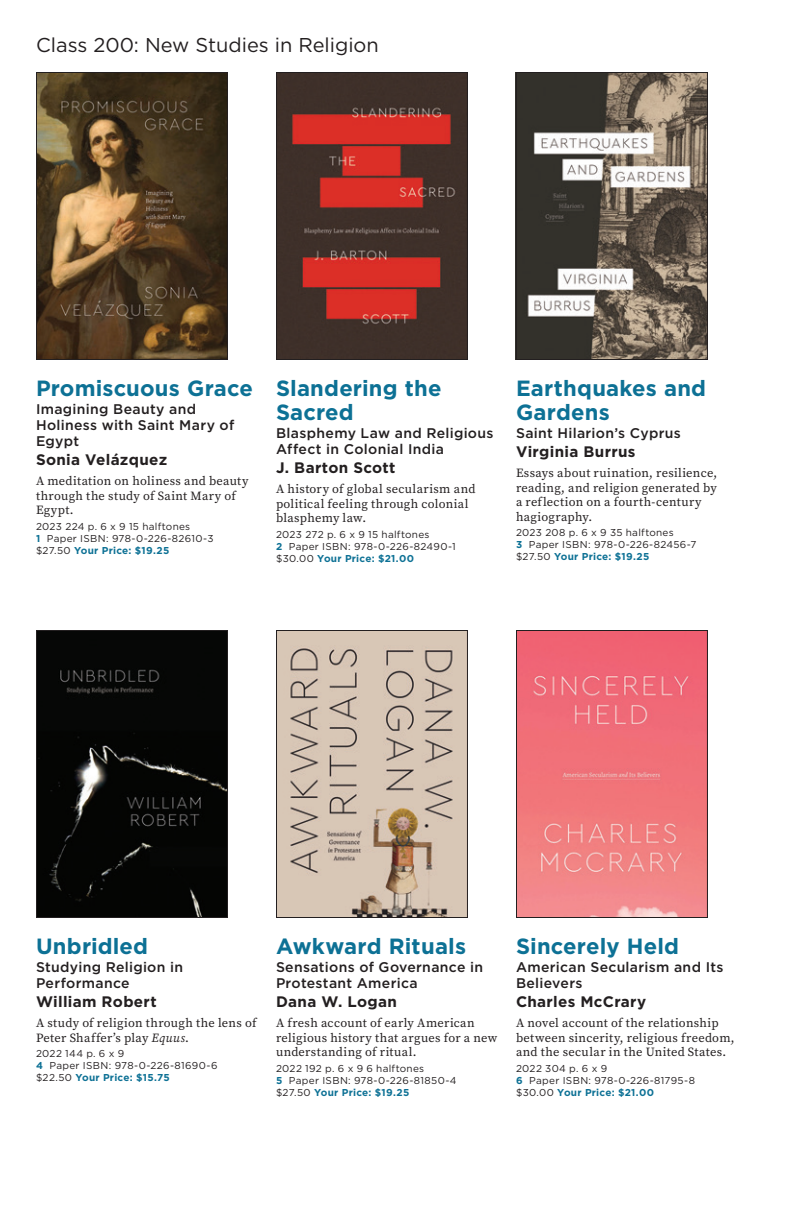
<style>
.page{position:relative;width:792px;height:1224px;background:#fff}
.page>*{position:absolute;margin:0;border:0;box-sizing:border-box;transform-origin:0 0}
._6title{font:700 22px/24px "Gotham";letter-spacing:.005em;color:#0d7195}
.category-top{font:20px "Gotham";color:#231f20}
._6author{font:700 15.2px "Gotham";letter-spacing:.02em;color:#231f20}
._6title-2{font:700 15.2px "Gotham";letter-spacing:.02em;color:#231f20}
._6subtitle{font:500 14px/16px "Gotham";letter-spacing:.02em;color:#231f20}
._6title-3{font:500 14px/16px "Gotham";letter-spacing:.025em;color:#231f20}
._6text{font:12.4px/14.4px "Source Serif Pro";letter-spacing:.025em;color:#231f20}
._6title-4{font:12.4px/14.4px "Source Serif Pro";letter-spacing:.02em;color:#231f20}
._6biblisting{font:10px/12px "Gotham";letter-spacing:.03em;color:#231f20}
._6title-5{font:10px/12px "Gotham";letter-spacing:.03em;color:#231f20}
.s1{font-weight:700;color:#0d7195}
.s2{font-style:italic}
</style>
<div class="page">
<img style="left:518px;top:74px;width:188px;height:284px">
<div style="left:516px;top:72px;width:192px;height:288px;border:1px solid #231f20"></div>
<img style="left:278px;top:74px;width:188px;height:284px">
<div style="left:276px;top:72px;width:192px;height:288px;border:1px solid #231f20"></div>
<img style="left:38px;top:74px;width:188px;height:284px">
<div style="left:36px;top:72px;width:192px;height:288px;border:1px solid #231f20"></div>
<img style="left:278px;top:632px;width:188px;height:284px">
<div style="left:276px;top:630px;width:192px;height:288px;border:1px solid #231f20"></div>
<img style="left:518px;top:632px;width:188px;height:284px">
<div style="left:516px;top:630px;width:192px;height:288px;border:1px solid #231f20"></div>
<img style="left:38px;top:632px;width:188px;height:284px">
<div style="left:36px;top:630px;width:192px;height:288px;border:1px solid #231f20"></div>
<p class="category-top" style="left:36px;top:32px;width:344px">Class 200: New Studies in Religion</p>
<p class="_6title" style="left:36px;top:376px;width:218px">Promiscuous Grace</p>
<p class="_6subtitle" style="left:36px;top:400px;width:200px">Imagining Beauty and<br>Holiness with Saint Mary of<br>Egypt</p>
<p class="_6author" style="left:36px;top:449px;width:133px">Sonia Velázquez</p>
<p class="_6text" style="left:36px;top:474px;width:214px">A meditation on holiness and beauty through the study of Saint Mary of<br>Egypt.</p>
<p class="_6biblisting" style="left:36px;top:520px;width:179px">2023 224 p. 6 x 9 15 halftones<br><span class="s1">1</span> Paper ISBN: 978-0-226-82610-3 $27.50 <span class="s1">Your Price: $19.25</span></p>
<p class="_6title" style="left:276px;top:376px;width:167px">Slandering the<br>Sacred</p>
<p class="_6subtitle" style="left:276px;top:424px;width:219px">Blasphemy Law and Religious<br>Affect in Colonial India</p>
<p class="_6author" style="left:276px;top:457px;width:121px">J. Barton Scott</p>
<p class="_6text" style="left:276px;top:482px;width:201px">A history of global secularism and political feeling through colonial blasphemy law.</p>
<p class="_6biblisting" style="left:276px;top:528px;width:181px">2023 272 p. 6 x 9 15 halftones<br><span class="s1">2</span> Paper ISBN: 978-0-226-82490-1 $30.00 <span class="s1">Your Price: $21.00</span></p>
<p class="_6title" style="left:516px;top:376px;width:192px">Earthquakes and<br>Gardens</p>
<p class="_6subtitle" style="left:516px;top:424px;width:166px">Saint Hilarion’s Cyprus</p>
<p class="_6author" style="left:516px;top:441px;width:121px">Virginia Burrus</p>
<p class="_6text" style="left:516px;top:466px;width:203px">Essays about ruination, resilience, reading, and religion generated by a reflection on a fourth-century hagiography.</p>
<p class="_6biblisting" style="left:516px;top:526px;width:182px">2023 208 p. 6 x 9 35 halftones<br><span class="s1">3</span> Paper ISBN: 978-0-226-82456-7 $27.50 <span class="s1">Your Price: $19.25</span></p>
<p class="_6title" style="left:36px;top:934px;width:114px">Unbridled</p>
<p class="_6title-3" style="left:36px;top:958px;width:149px">Studying Religion in<br>Performance</p>
<p class="_6title-2" style="left:36px;top:991px;width:122px">William Robert</p>
<p class="_6title-4" style="left:36px;top:1016px;width:222px">A study of religion through the lens of<br>Peter Shaffer’s play <span class="s2">Equus</span>.</p>
<p class="_6title-5" style="left:36px;top:1047px;width:183px">2022 144 p. 6 x 9<br><span class="s1">4</span> Paper ISBN: 978-0-226-81690-6 $22.50 <span class="s1">Your Price: $15.75</span></p>
<p class="_6title" style="left:276px;top:934px;width:192px">Awkward Rituals</p>
<p class="_6subtitle" style="left:276px;top:958px;width:209px">Sensations of Governance in<br>Protestant America</p>
<p class="_6author" style="left:276px;top:991px;width:122px">Dana W. Logan</p>
<p class="_6text" style="left:276px;top:1016px;width:223px">A fresh account of early American religious history that argues for a new understanding of ritual.</p>
<p class="_6biblisting" style="left:276px;top:1062px;width:182px">2022 192 p. 6 x 9 6 halftones<br><span class="s1">5</span> Paper ISBN: 978-0-226-81850-4 $27.50 <span class="s1">Your Price: $19.25</span></p>
<p class="_6title" style="left:516px;top:934px;width:165px">Sincerely Held</p>
<p class="_6title-3" style="left:516px;top:958px;width:209px">American Secularism and Its<br>Believers</p>
<p class="_6title-2" style="left:516px;top:991px;width:132px">Charles McCrary</p>
<p class="_6title-4" style="left:516px;top:1016px;width:220px">A novel account of the relationship between sincerity, religious freedom, and the secular in the United States.</p>
<p class="_6title-5" style="left:516px;top:1062px;width:181px">2022 304 p. 6 x 9<br><span class="s1">6</span> Paper ISBN: 978-0-226-81795-8 $30.00 <span class="s1">Your Price: $21.00</span></p>
</div>
